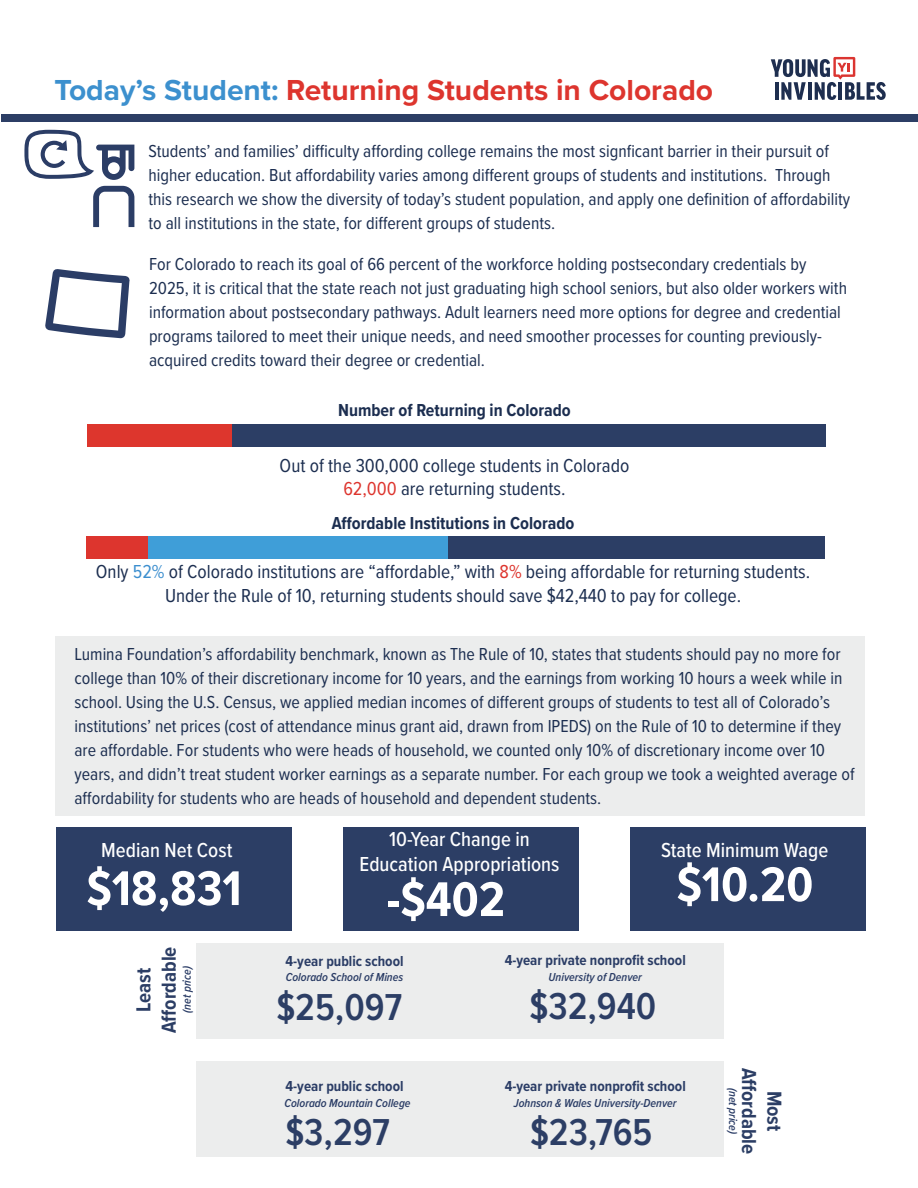
<style>
.page{position:relative;width:918px;height:1188px;background:#fff}
.page>*{position:absolute;margin:0;border:0;box-sizing:border-box;transform-origin:0 0}
.t1{font:700 50.55px "Proxima Nova Cond";color:#fff}
.t2{font:600 38.85px "Proxima Nova Cond";color:#2c3e65}
.t3{font:700 30px "Proxima Nova";color:#dd352e}
.t4{font:500 21px/25.2px "Proxima Nova Cond";color:#fff;text-align:center}
.t5{font:700 21px/25.2px "Proxima Nova Cond";color:#2c3e65;text-align:center}
.t6{font:19.5px/23.4px "Proxima Nova Cond";color:#1c2e50;text-align:center}
.t7{font:18px/24px "Proxima Nova Cond";color:#1c2e50}
.t8{font:700 18px "Proxima Nova Cond";color:#1c2e50}
.t9{font:700 15px "Proxima Nova Cond";color:#2b3d66}
.t10{font:italic 600 12px "Proxima Nova Cond";color:#2b3d66}
.s1{color:#3c90ce}
.s2{color:#dd352e}
.s3{color:#3d8fcf}
</style>
<div class="page">
<div style="left:1px;top:114px;width:917px;height:8px;background:#2c3e65"></div>
<svg style="left:771px;top:57px;width:115px;height:43px"></svg>
<div style="left:87px;top:424px;width:739px;height:22px;background:#2c3e65"></div>
<div style="left:87px;top:424px;width:145px;height:22px;background:#dd362d"></div>
<svg style="left:93px;top:186px;width:41px;height:41px"></svg>
<svg style="left:24px;top:130px;width:110px;height:50px"></svg>
<div style="left:55px;top:636px;width:810px;height:179px;background:#eceded"></div>
<div style="left:56px;top:827px;width:235px;height:104px;background:#2c3e65"></div>
<div style="left:343px;top:827px;width:236px;height:104px;background:#2c3e65"></div>
<div style="left:631px;top:827px;width:235px;height:104px;background:#2c3e65"></div>
<svg style="left:45px;top:269px;width:85px;height:69px"></svg>
<div style="left:86px;top:536px;width:738px;height:23px;background:#2c3e65"></div>
<div style="left:86px;top:536px;width:361px;height:23px;background:#3f9ed8"></div>
<div style="left:86px;top:536px;width:61px;height:23px;background:#dd352e"></div>
<div style="left:196px;top:1061px;width:528px;height:96px;background:#eceded"></div>
<div style="left:196px;top:943px;width:528px;height:96px;background:#eceded"></div>
<h3 class="t3" style="left:55px;top:68px;width:660px"><span class="s1">Today’s Student:</span> Returning Students in Colorado</h3>
<p class="t7" style="left:148px;top:138px;width:703px">Students’ and families’ difficulty affording college remains the most signficant barrier in their pursuit of higher education. But affordability varies among different groups of students and institutions. Through this research we show the diversity of today’s student population, and apply one definition of affordability to all institutions in the state, for different groups of students.</p>
<p class="t7" style="left:149px;top:251px;width:700px">For Colorado to reach its goal of 66 percent of the workforce holding postsecondary credentials by 2025, it is critical that the state reach not just graduating high school seniors, but also older workers with information about postsecondary pathways. Adult learners need more options for degree and credential programs tailored to meet their unique needs, and need smoother processes for counting previously&shy;acquired credits toward their degree or credential.</p>
<p class="t8" style="left:338px;top:397px;width:234px">Number of Returning in Colorado</p>
<p class="t6" style="left:280px;top:453px;width:351px">Out of the 300,000 college students in Colorado<br><span class="s2">62,000</span> are returning students.</p>
<p class="t8" style="left:332px;top:510px;width:244px">Affordable Institutions in Colorado</p>
<p class="t6" style="left:96px;top:559px;width:716px">Only <span class="s3">52%</span> of Colorado institutions are “affordable,” with <span class="s2">8%</span> being affordable for returning students.<br>Under the Rule of 10, returning students should save $42,440 to pay for college.</p>
<p class="t7" style="left:75px;top:641px;width:782px">Lumina Foundation’s affordability benchmark, known as The Rule of 10, states that students should pay no more for college than 10% of their discretionary income for 10 years, and the earnings from working 10 hours a week while in school. Using the U.S. Census, we applied median incomes of different groups of students to test all of Colorado’s institutions’ net prices (cost of attendance minus grant aid, drawn from IPEDS) on the Rule of 10 to determine if they are affordable. For students who were heads of household, we counted only 10% of discretionary income over 10 years, and didn’t treat student worker earnings as a separate number. For each group we took a weighted average of affordability for students who are heads of household and dependent students.</p>
<p class="t4" style="left:101px;top:837px;width:133px">Median Net Cost</p>
<p class="t4" style="left:360px;top:826px;width:201px">10-Year Change in<br>Education Appropriations</p>
<p class="t4" style="left:661px;top:837px;width:169px">State Minimum Wage</p>
<h1 class="t1" style="left:387px;top:862px;width:120px">-$402</h1>
<h1 class="t1" style="left:677px;top:847px;width:138px">$10.20</h1>
<h1 class="t1" style="left:87px;top:851px;width:157px">$18,831</h1>
<p class="t5" style="left:131px;top:1033px;width:88px;rotate:-90deg">Least<br>Affordable</p>
<p class="t10" style="left:178px;top:1013px;width:49px;rotate:-90deg">(net price)</p>
<p class="t9" style="left:286px;top:950px;width:119px">4-year public school</p>
<p class="t10" style="left:286px;top:969px;width:119px">Colorado School of Mines</p>
<h2 class="t2" style="left:276px;top:979px;width:127px">$25,097</h2>
<p class="t9" style="left:286px;top:1075px;width:119px">4-year public school</p>
<p class="t10" style="left:284px;top:1094px;width:128px">Colorado Mountain College</p>
<h2 class="t2" style="left:285px;top:1104px;width:106px">$3,297</h2>
<p class="t9" style="left:505px;top:949px;width:183px">4-year private nonprofit school</p>
<p class="t10" style="left:549px;top:968px;width:95px">University of Denver</p>
<h2 class="t2" style="left:530px;top:978px;width:128px">$32,940</h2>
<p class="t9" style="left:505px;top:1075px;width:183px">4-year private nonprofit school</p>
<p class="t10" style="left:514px;top:1094px;width:164px">Johnson &amp; Wales University-Denver</p>
<h2 class="t2" style="left:530px;top:1104px;width:124px">$23,765</h2>
<p class="t5" style="left:787px;top:1068px;width:88px;rotate:90deg">Most<br>Affordable</p>
<p class="t10" style="left:742px;top:1088px;width:49px;rotate:90deg">(net price)</p>
</div>
